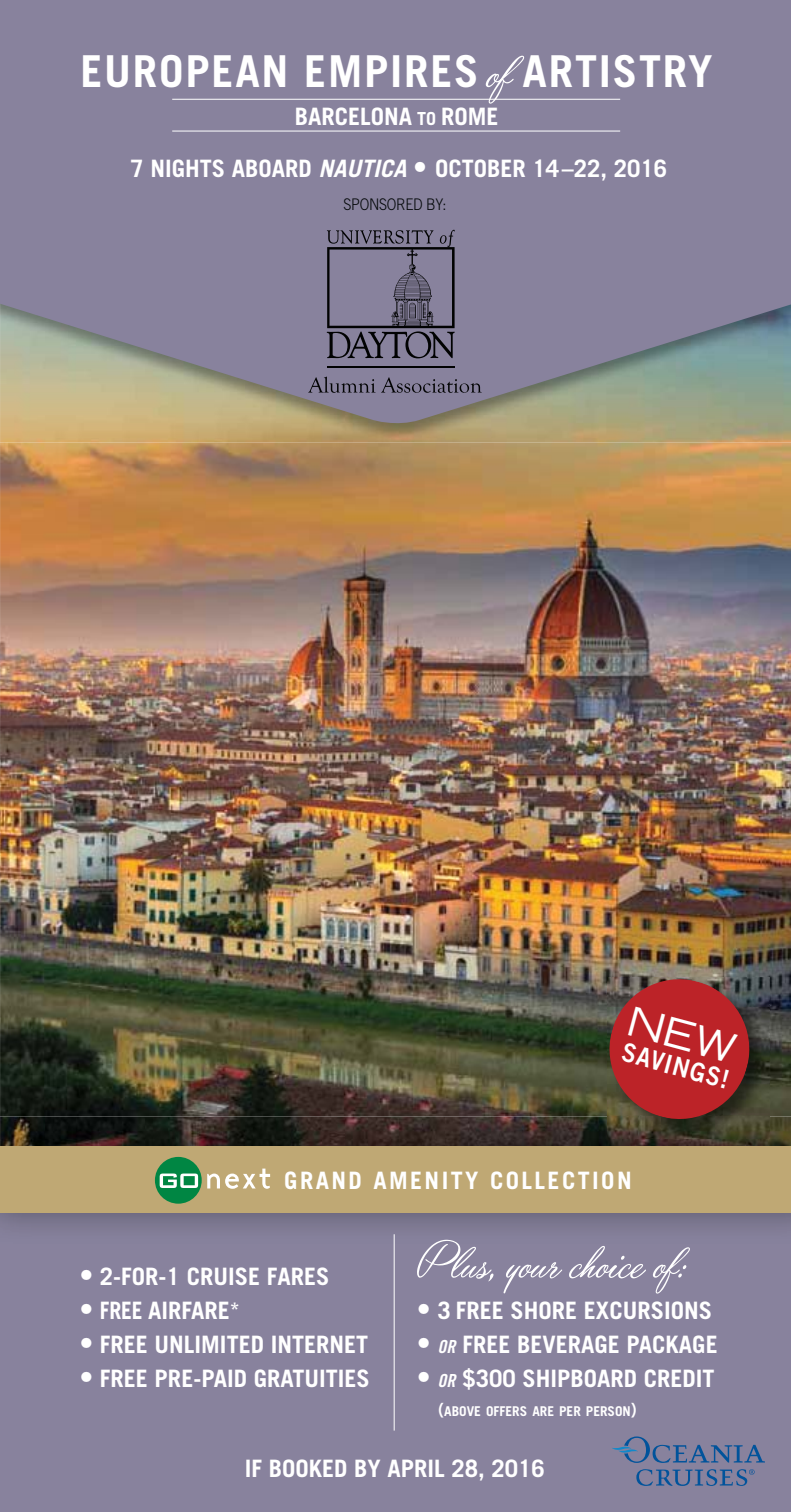
<style>
.page{position:relative;width:791px;height:1512px;background:#fff}
.page>*{position:absolute;margin:0;border:0;box-sizing:border-box;transform-origin:0 0}
.t1{font:56px "Yaquote Script Personal Use";color:#fff}
.t2{font:700 44px "Trade Gothic LT Std";letter-spacing:.04em;color:#fff}
.t3{font:26px "Trade Gothic LT Std Bd 2";color:#fff;scale:.9 1}
.t4{font:700 24px "Trade Gothic LT Std";color:#fff}
.t5{font:700 24px "Trade Gothic LT Std";letter-spacing:.1em;color:#fff}
.t6{font:700 24px "Trade Gothic LT Std";color:#fff;scale:.9 1}
.t7{font:300 16px "Trade Gothic LT Std";letter-spacing:-.02em;color:#040809;scale:.9 1}
.t8{font:700 13.6px "Trade Gothic LT Std";color:#fff}
.s1{font-family:"Yaquote Script Personal Use";font-weight:400;font-size:58px}
.s2{font-size:18px}
.s3{font-style:italic}
.s4{font-size:28px}
.s5{font-size:20px}
.s6{font-family:"Trade Gothic LT Std Bd Cn 20 Obl";font-weight:400;font-size:18px}
</style>
<div class="page">
<img style="left:0;top:442px;width:791px;height:705px">
<img style="left:0;top:427px;width:791px;height:15px">
<svg style="left:0;top:0;width:791px;height:427px;background:#8b8799"></svg>
<hr style="left:172px;top:131px;width:448px;height:1px;background:#fff">
<hr style="left:172px;top:99px;width:448px;height:1px;background:#fff">
<div style="left:0;top:1204px;width:791px;height:308px;background:#88829d"></div>
<div style="left:0;top:1147px;width:791px;height:66px;background:#bfa874"></div>
<hr style="left:394px;top:1234px;width:1px;height:197px;background:#fff">
<svg style="left:207px;top:1169px;width:63px;height:20px"></svg>
<div style="left:155px;top:1157px;width:47px;height:47px;background:#008643;border-radius:50%"></div>
<svg style="left:160px;top:1174px;width:38px;height:14px"></svg>
<svg style="left:612px;top:1436px;width:153px;height:27px"></svg>
<svg style="left:636px;top:1469px;width:118px;height:17px"></svg>
<img style="left:608px;top:977px;width:161px;height:162px">
<svg style="left:327px;top:230px;width:128px;height:128px;background:#6f6a80"></svg>
<hr style="left:327px;top:366px;width:127px;height:1px;background:#010202">
<svg style="left:308px;top:377px;width:174px;height:16px;background:#6f6b81"></svg>
<svg style="left:602px;top:972px;width:155px;height:155px;background:#943230"></svg>
<h2 class="t2" style="left:81px;top:56px;width:634px">EUROPEAN EMPIRES <span class="s1">of</span> ARTISTRY</h2>
<p class="t4" style="left:295px;top:108px;width:205px">BARCELONA <span class="s2">TO</span> ROME</p>
<p class="t4" style="left:130px;top:160px;width:538px">7 NIGHTS ABOARD <span class="s3">NAUTICA</span> <span class="s4">•</span> OCTOBER 14–22, 2016</p>
<p class="t7" style="left:343px;top:199px;width:116px">SPONSORED BY:</p>
<p class="t3" style="left:625px;top:1043px;width:124px;rotate:15deg">SAVINGS!</p>
<p class="t5" style="left:284px;top:1172px;width:349px">GRAND AMENITY COLLECTION</p>
<p class="t4" style="left:80px;top:1268px;width:251px"><span class="s4">•</span> 2-FOR-1 CRUISE FARES</p>
<p class="t6" style="left:80px;top:1302px;width:180px"><span class="s4">•</span> FREE AIRFARE<span class="s5">*</span></p>
<p class="t4" style="left:80px;top:1336px;width:290px"><span class="s4">•</span> FREE UNLIMITED INTERNET</p>
<p class="t4" style="left:80px;top:1370px;width:292px"><span class="s4">•</span> FREE PRE-PAID GRATUITIES</p>
<h1 class="t1" style="left:417px;top:1235px;width:271px">Plus, your choice of:</h1>
<p class="t4" style="left:417px;top:1302px;width:297px"><span class="s4">•</span> 3 FREE SHORE EXCURSIONS</p>
<p class="t4" style="left:417px;top:1336px;width:302px"><span class="s4">•</span> <span class="s6">OR</span> FREE BEVERAGE PACKAGE</p>
<p class="t4" style="left:417px;top:1370px;width:299px"><span class="s4">•</span> <span class="s6">OR</span> $300 SHIPBOARD CREDIT</p>
<p class="t8" style="left:438px;top:1404px;width:200px"><span class="s2">(</span>ABOVE OFFERS ARE PER PERSON<span class="s2">)</span></p>
<p class="t4" style="left:245px;top:1460px;width:302px">IF BOOKED BY APRIL 28, 2016</p>
</div>
